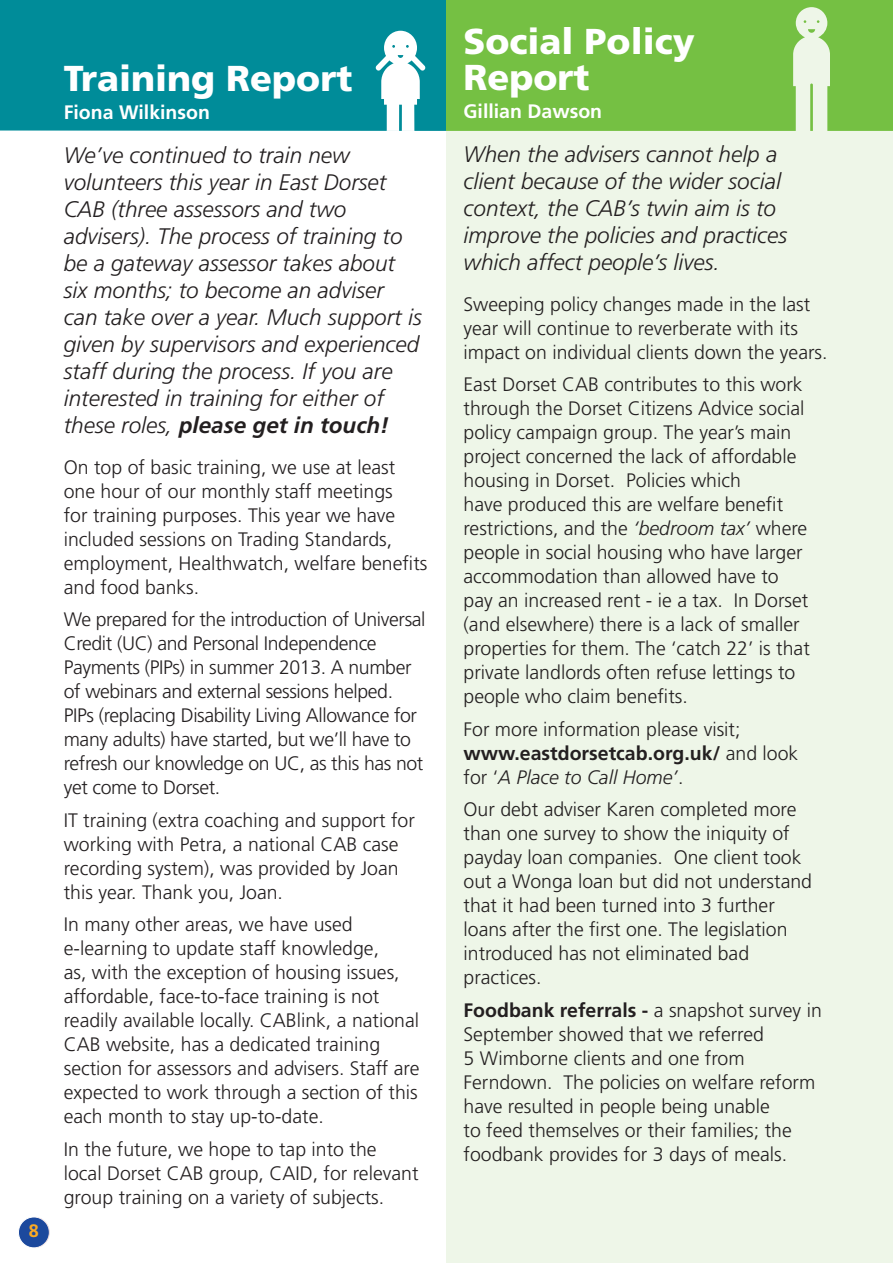
<style>
.page{position:relative;width:893px;height:1263px;background:#fff}
.page>*{position:absolute;margin:0;border:0;box-sizing:border-box;transform-origin:0 0}
.t1{font:900 36px/36px "Frutiger LT";color:#fff}
.t2{font:italic 300 22.5px/27px "Frutiger LT";color:#231f20}
.t3{font:300 19.5px/24px "Frutiger LT";color:#231f20}
.t4{font:300 19.5px/24px "Frutiger LT";letter-spacing:-.02em;color:#231f20}
.t5{font:700 19.5px "Frutiger LT";color:#fff}
.t6{font:700 18px "Frutiger LT";color:#fbaa23}
.s1{font-weight:700}
.s2{font-style:italic}
</style>
<div class="page">
<div style="left:0;top:0;width:446px;height:131px;background:#008c99"></div>
<div style="left:446px;top:0;width:447px;height:1263px;background:#eef6e8"></div>
<svg style="left:446px;top:0;width:447px;height:131px;background:#7cc34d"></svg>
<div style="left:18px;top:1217px;width:31px;height:31px;background:#1c499d;border-radius:50%"></div>
<div style="left:18px;top:1217px;width:32px;height:31px;border:1px solid #fff;border-radius:50%"></div>
<p class="t6" style="left:29px;top:1220px;width:12px">8</p>
<h1 class="t1" style="left:64px;top:60px;width:290px">Training Report</h1>
<p class="t5" style="left:64px;top:100px;width:148px">Fiona Wilkinson</p>
<p class="t2" style="left:64px;top:142px;width:359px">We’ve continued to train new volunteers this year in East Dorset CAB (three assessors and two advisers). The process of training to be a gateway assessor takes about six months; to become an adviser can take over a year. Much support is given by supervisors and experienced staff during the process. If you are interested in training for either of these roles, <span class="s1">please get in touch!</span></p>
<p class="t3" style="left:64px;top:455px;width:365px">On top of basic training, we use at least one hour of our monthly staff meetings<br>for training purposes. This year we have included sessions on Trading Standards, employment, Healthwatch, welfare benefits and food banks.</p>
<p class="t4" style="left:64px;top:608px;width:363px">We prepared for the introduction of Universal Credit (UC) and Personal Independence Payments (PIPs) in summer 2013. A number of webinars and external sessions helped.<br>PIPs (replacing Disability Living Allowance for many adults) have started, but we’ll have to refresh our knowledge on UC, as this has not yet come to Dorset.</p>
<p class="t3" style="left:64px;top:808px;width:353px">IT training (extra coaching and support for working with Petra, a national CAB case recording system), was provided by Joan this year. Thank you, Joan.</p>
<p class="t3" style="left:64px;top:913px;width:357px">In many other areas, we have used e-learning to update staff knowledge,<br>as, with the exception of housing issues, affordable, face-to-face training is not readily available locally. CABlink, a national CAB website, has a dedicated training section for assessors and advisers. Staff are expected to work through a section of this each month to stay up-to-date.</p>
<p class="t3" style="left:64px;top:1137px;width:356px">In the future, we hope to tap into the local Dorset CAB group, CAID, for relevant group training on a variety of subjects.</p>
<h1 class="t1" style="left:463px;top:23px;width:233px">Social Policy<br>Report</h1>
<p class="t5" style="left:463px;top:99px;width:140px">Gillian Dawson</p>
<p class="t2" style="left:463px;top:141px;width:325px">When the advisers cannot help a client because of the wider social context, the CAB’s twin aim is to improve the policies and practices which affect people’s lives.</p>
<p class="t3" style="left:463px;top:292px;width:366px">Sweeping policy changes made in the last year will continue to reverberate with its impact on individual clients down the years.</p>
<p class="t3" style="left:463px;top:373px;width:348px">East Dorset CAB contributes to this work through the Dorset Citizens Advice social policy campaign group. The year’s main project concerned the lack of affordable housing in Dorset. Policies which<br>have produced this are welfare benefit restrictions, and the <span class="s2">‘bedroom tax’</span> where people in social housing who have larger accommodation than allowed have to pay an increased rent - ie a tax. In Dorset (and elsewhere) there is a lack of smaller properties for them. The ‘catch 22’ is that private landlords often refuse lettings to people who claim benefits.</p>
<p class="t3" style="left:463px;top:717px;width:336px">For more information please visit; <span class="s1">www.eastdorsetcab.org.uk/</span> and look for ‘<span class="s2">A Place to Call Home’</span>.</p>
<p class="t3" style="left:463px;top:798px;width:350px">Our debt adviser Karen completed more than one survey to show the iniquity of payday loan companies. One client took out a Wonga loan but did not understand that it had been turned into 3 further loans after the first one. The legislation introduced has not eliminated bad practices.</p>
<p class="t3" style="left:463px;top:998px;width:360px"><span class="s1">Foodbank referrals -</span> a snapshot survey in September showed that we referred<br>5 Wimborne clients and one from Ferndown. The policies on welfare reform have resulted in people being unable<br>to feed themselves or their families; the foodbank provides for 3 days of meals.</p>
</div>
